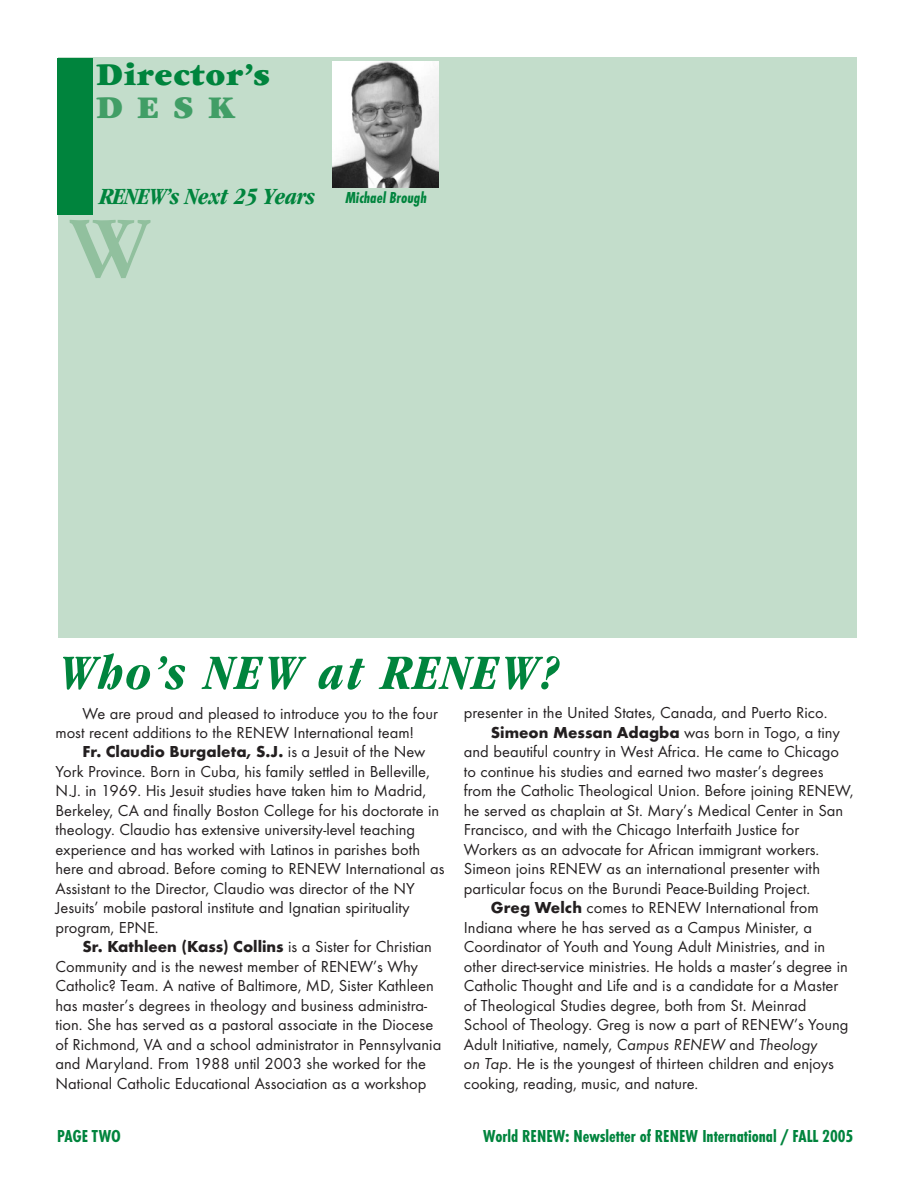
<style>
.page{position:relative;width:918px;height:1188px;background:#fff}
.page>*{position:absolute;margin:0;border:0;box-sizing:border-box;transform-origin:0 0}
.t1{font:700 90px "Garamond";color:#91c09e}
.t2{font:italic 700 condensed 51px "Garamond";letter-spacing:.05em;color:#00843d}
.t3{font:900 33px "Garamond";letter-spacing:.03em;color:#00843d}
.t4{font:900 33px "Garamond";color:#419e66}
.t5{font:italic 700 condensed 24px "Garamond";letter-spacing:-.015em;color:#00843d}
.t6{font:700 condensed 18px "Futura T";color:#00843d}
.t7{font:16.5px/19.5px "Futura T";color:#231f20}
.t8{font:italic 700 condensed 16.5px "Futura T";color:#00843d}
.s1{font-weight:700}
.s2{font-style:italic}
</style>
<div class="page">
<div style="left:58px;top:57px;width:798px;height:581px;background:#c3ddcb"></div>
<img style="left:333px;top:61px;width:105px;height:127px">
<div style="left:57px;top:59px;width:36px;height:156px;background:#00843d"></div>
<h3 class="t3" style="left:96px;top:63px;width:176px">Director’s</h3>
<h3 class="t4" style="left:96px;top:96px;width:140px">DESK</h3>
<h3 class="t5" style="left:100px;top:187px;width:217px">RENEW’s Next 25 Years</h3>
<h1 class="t1" style="left:70px;top:199px;width:82px">W</h1>
<p class="t8" style="left:345px;top:191px;width:83px">Michael Brough</p>
<h2 class="t2" style="left:58px;top:653px;width:503px">Who’s NEW at RENEW?</h2>
<p class="t7" style="left:55px;top:705px;width:384px;text-indent:27px">We are proud and pleased to introduce you to the four most recent additions to the RENEW International team!</p>
<p class="t7" style="left:55px;top:744px;width:391px;text-indent:27px"><span class="s1">Fr. Claudio Burgaleta, S.J.</span> is a Jesuit of the New York Province. Born in Cuba, his family settled in Belleville, N.J. in 1969. His Jesuit studies have taken him to Madrid, Berkeley, CA and finally Boston College for his doctorate in theology. Claudio has extensive university-level teaching experience and has worked with Latinos in parishes both here and abroad. Before coming to RENEW International as Assistant to the Director, Claudio was director of the NY Jesuits’ mobile pastoral institute and Ignatian spirituality program, EPNE.</p>
<p class="t7" style="left:55px;top:939px;width:387px;text-indent:27px"><span class="s1">Sr. Kathleen (Kass) Collins</span> is a Sister for Christian Community and is the newest member of RENEW’s Why Catholic? Team. A native of Baltimore, MD, Sister Kathleen has master’s degrees in theology and business administra&shy;tion. She has served as a pastoral associate in the Diocese of Richmond, VA and a school administrator in Pennsylvania and Maryland. From 1988 until 2003 she worked for the National Catholic Educational Association as a workshop</p>
<p class="t7" style="left:464px;top:705px;width:365px">presenter in the United States, Canada, and Puerto Rico.</p>
<p class="t7" style="left:491px;top:724px;width:351px"><span class="s1">Simeon Messan Adagba</span> was born in Togo, a tiny</p>
<p class="t7" style="left:464px;top:744px;width:377px">and beautiful country in West Africa. He came to Chicago</p>
<p class="t7" style="left:464px;top:763px;width:361px">to continue his studies and earned two master’s degrees</p>
<p class="t7" style="left:464px;top:783px;width:391px">from the Catholic Theological Union. Before joining RENEW,</p>
<p class="t7" style="left:464px;top:802px;width:381px">he served as chaplain at St. Mary’s Medical Center in San</p>
<p class="t7" style="left:464px;top:822px;width:337px">Francisco, and with the Chicago Interfaith Justice for</p>
<p class="t7" style="left:464px;top:841px;width:357px">Workers as an advocate for African immigrant workers.</p>
<p class="t7" style="left:464px;top:861px;width:358px">Simeon joins RENEW as an international presenter with</p>
<p class="t7" style="left:464px;top:880px;width:348px">particular focus on the Burundi Peace-Building Project.</p>
<p class="t7" style="left:491px;top:900px;width:329px"><span class="s1">Greg Welch</span> comes to RENEW International from</p>
<p class="t7" style="left:464px;top:919px;width:350px">Indiana where he has served as a Campus Minister, a</p>
<p class="t7" style="left:464px;top:939px;width:363px">Coordinator of Youth and Young Adult Ministries, and in</p>
<p class="t7" style="left:464px;top:958px;width:386px">other direct-service ministries. He holds a master’s degree in</p>
<p class="t7" style="left:464px;top:978px;width:376px">Catholic Thought and Life and is a candidate for a Master</p>
<p class="t7" style="left:464px;top:997px;width:344px">of Theological Studies degree, both from St. Meinrad</p>
<p class="t7" style="left:464px;top:1017px;width:386px">School of Theology. Greg is now a part of RENEW’s Young</p>
<p class="t7" style="left:464px;top:1036px;width:355px">Adult Initiative, namely, <span class="s2">Campus RENEW</span> and <span class="s2">Theology</span></p>
<p class="t7" style="left:464px;top:1056px;width:372px"><span class="s2">on Tap</span>. He is the youngest of thirteen children and enjoys</p>
<p class="t7" style="left:464px;top:1075px;width:236px">cooking, reading, music, and nature.</p>
<p class="t6" style="left:57px;top:1128px;width:65px">PAGE TWO</p>
<p class="t6" style="left:483px;top:1128px;width:372px">World RENEW: Newsletter of RENEW International / FALL 2005</p>
</div>
